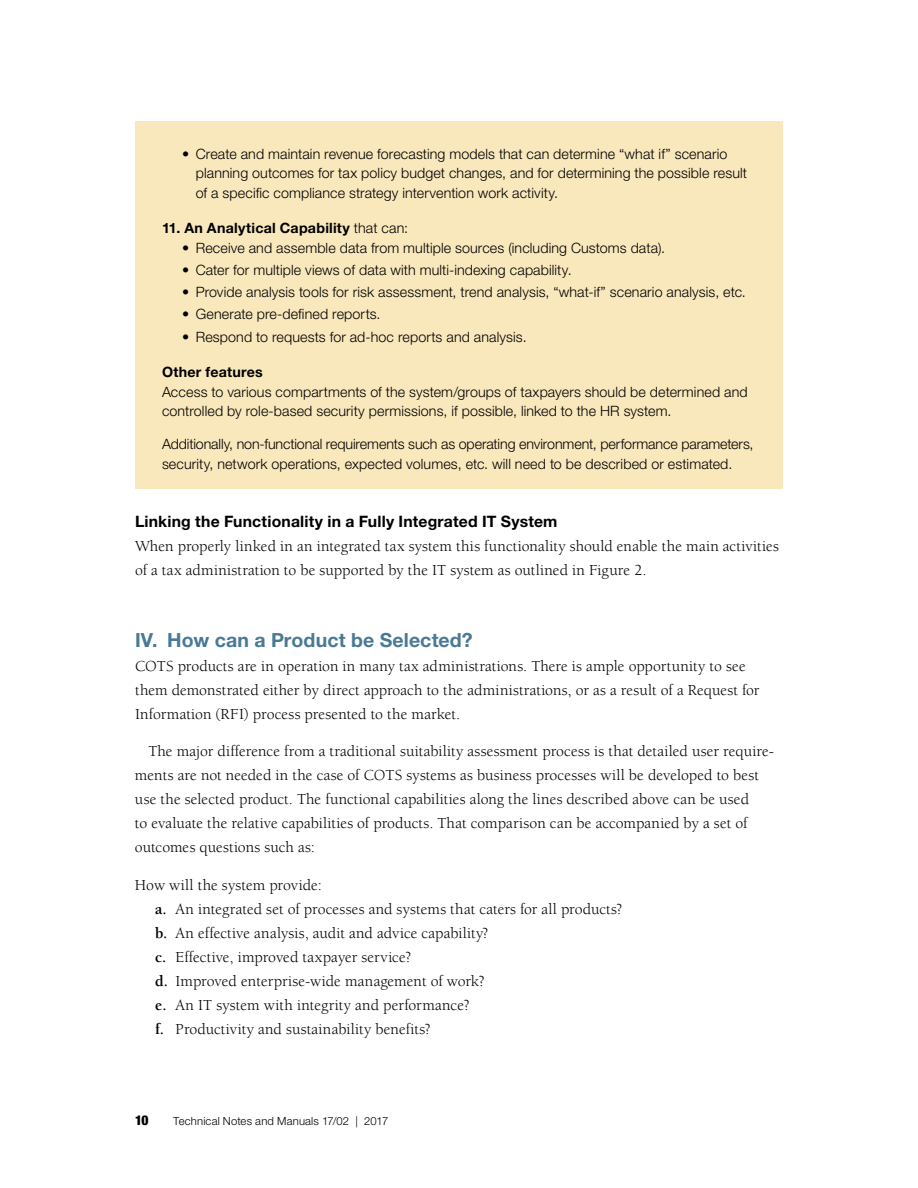
<style>
.page{position:relative;width:918px;height:1188px;background:#fff}
.page>*{position:absolute;margin:0;border:0;box-sizing:border-box;transform-origin:0 0}
.t1{font:700 19.5px "Helvetica Neue LT Std";letter-spacing:.005em;color:#497996}
.t2{font:15.75px/24px "Berkeley Std";letter-spacing:.005em;color:#000}
.t3{font:700 15.75px "Helvetica Neue LT Std";letter-spacing:.01em;color:#000}
.t4{font:300 14.25px/19.5px "Helvetica Neue LT Std";letter-spacing:.01em;color:#000}
.t5{font:700 14.25px "Helvetica Neue LT Std";letter-spacing:.015em;color:#000}
.t6{font:900 condensed 13.5px "Helvetica Neue LT Std";color:#000}
.t7{font:300 11.25px "Helvetica Neue LT Std";letter-spacing:.015em;color:#000}
.s1{font-weight:300}
.s2{font-weight:700}
</style>
<div class="page">
<div style="left:135px;top:122px;width:648px;height:367px;background:#fae8bd"></div>
<p class="t4" style="left:196px;top:144px;width:553px;text-indent:-13px">• Create and maintain revenue forecasting models that can determine “what if” scenario planning outcomes for tax policy budget changes, and for determining the possible result of a specific compliance strategy intervention work activity.</p>
<p class="t5" style="left:162px;top:219px;width:247px">11. An Analytical Capability <span class="s1">that can:</span></p>
<p class="t4" style="left:182px;top:238px;width:484px">• Receive and assemble data from multiple sources (including Customs data).</p>
<p class="t4" style="left:182px;top:260px;width:391px">• Cater for multiple views of data with multi-indexing capability.</p>
<p class="t4" style="left:182px;top:282px;width:565px">• Provide analysis tools for risk assessment, trend analysis, “what-if” scenario analysis, etc.</p>
<p class="t4" style="left:182px;top:304px;width:200px">• Generate pre-defined reports.</p>
<p class="t4" style="left:182px;top:327px;width:346px">• Respond to requests for ad-hoc reports and analysis.</p>
<p class="t5" style="left:162px;top:363px;width:102px">Other features</p>
<p class="t4" style="left:162px;top:382px;width:587px">Access to various compartments of the system/groups of taxpayers should be determined and controlled by role-based security permissions, if possible, linked to the HR system.</p>
<p class="t4" style="left:162px;top:434px;width:593px">Additionally, non-functional requirements such as operating environment, performance parameters, security, network operations, expected volumes, etc. will need to be described or estimated.</p>
<p class="t3" style="left:135px;top:512px;width:424px">Linking the Functionality in a Fully Integrated IT System</p>
<p class="t2" style="left:135px;top:535px;width:646px">When properly linked in an integrated tax system this functionality should enable the main activities of a tax administration to be supported by the IT system as outlined in Figure 2.</p>
<p class="t1" style="left:135px;top:628px;width:339px">IV. How can a Product be Selected?</p>
<p class="t2" style="left:135px;top:654px;width:626px">COTS products are in operation in many tax administrations. There is ample opportunity to see them demonstrated either by direct approach to the administrations, or as a result of a Request for<br>Information (RFI) process presented to the market.</p>
<p class="t2" style="left:135px;top:739px;width:641px;text-indent:13px">The major difference from a traditional suitability assessment process is that detailed user require&shy;ments are not needed in the case of COTS systems as business processes will be developed to best use the selected product. The functional capabilities along the lines described above can be used<br>to evaluate the relative capabilities of products. That comparison can be accompanied by a set of outcomes questions such as:</p>
<p class="t2" style="left:155px;top:873px;width:469px;text-indent:-20px">How will the system provide:<br><span class="s2">a.</span> An integrated set of processes and systems that caters for all products? <span class="s2">b.</span> An effective analysis, audit and advice capability?<br><span class="s2">c.</span> Effective, improved taxpayer service?<br><span class="s2">d.</span> Improved enterprise-wide management of work?<br><span class="s2">e.</span> An IT system with integrity and performance?<br><span class="s2">f.</span> Productivity and sustainability benefits?</p>
<p class="t6" style="left:135px;top:1112px;width:15px">10</p>
<p class="t7" style="left:173px;top:1114px;width:217px">Technical Notes and Manuals 17/02 | 2017</p>
</div>
